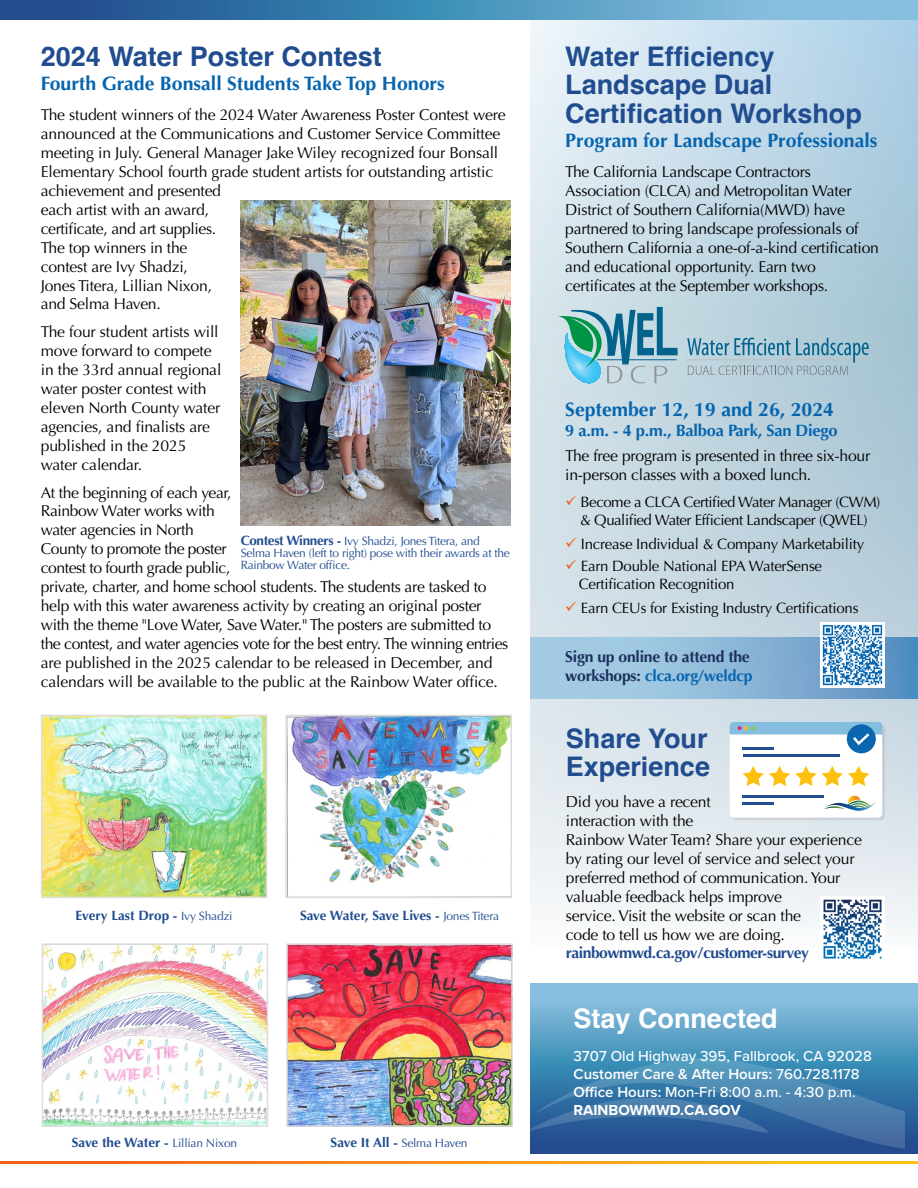
<style>
.page{position:relative;width:918px;height:1188px;background:#fff}
.page>*{position:absolute;margin:0;border:0;box-sizing:border-box;transform-origin:0 0}
.t1{font:700 27px/28.5px "Helvetica";color:#204c90}
.t2{font:700 27px "Helvetica";color:#fff}
.t3{font:700 19.5px "Optima";color:#0665af}
.t4{font:700 16.5px "Optima";letter-spacing:-.015em;color:#0665af}
.t5{font:15.75px/18.9px "Optima";letter-spacing:-.015em;color:#000}
.t6{font:700 15.75px/18.9px "Optima";letter-spacing:-.015em;color:#1d2f5d}
.t7{font:700 15.75px "Optima";letter-spacing:-.03em;color:#204c90}
.t8{font:15px/18px "Optima";letter-spacing:-.015em;color:#000;text-align:center}
.t9{font:500 15px/18px "Proxima Nova";color:#fff}
.t10{font:700 13.5px "Optima";color:#204c90}
.t11{font:12px/12px "Optima";letter-spacing:-.025em;color:#204c90}
.s1{font-weight:700;font-size:13.5px}
.s2{font-weight:400;font-size:12px}
.s3{color:#f16223}
.s4{color:#0665af}
.s5{font-weight:600}
.s6{font-weight:700}
</style>
<div class="page">
<svg style="left:530px;top:19px;width:388px;height:910px;background:#cadce6"></svg>
<img style="left:241px;top:201px;width:270px;height:324px">
<svg style="left:530px;top:638px;width:388px;height:61px;background:#8db8d8"></svg>
<svg style="left:732px;top:724px;width:153px;height:96px"></svg>
<svg style="left:730px;top:722px;width:152px;height:96px"></svg>
<img style="left:820px;top:896px;width:65px;height:63px">
<svg style="left:530px;top:984px;width:388px;height:170px;background:#6da9ce"></svg>
<svg style="left:530px;top:1044px;width:374px;height:107px;background:#3b78a9"></svg>
<img style="left:44px;top:718px;width:220px;height:177px">
<div style="left:41px;top:715px;width:226px;height:183px;border:2px solid #dcddde"></div>
<img style="left:291px;top:718px;width:218px;height:166px">
<div style="left:285px;top:715px;width:227px;height:183px;border:2px solid #dcddde"></div>
<img style="left:45px;top:946px;width:220px;height:178px">
<div style="left:42px;top:943px;width:226px;height:184px;border:2px solid #dcddde"></div>
<img style="left:289px;top:946px;width:221px;height:178px">
<div style="left:286px;top:943px;width:227px;height:184px;border:2px solid #dcddde"></div>
<svg style="left:558px;top:306px;width:120px;height:77px;background:#84bac5"></svg>
<svg style="left:687px;top:338px;width:182px;height:37px;background:#98bac9"></svg>
<svg style="left:0;top:0;width:918px;height:19px;background:#4e8cb9"></svg>
<img style="left:820px;top:623px;width:65px;height:65px">
<h1 class="t1" style="left:41px;top:45px;width:343px">2024 Water Poster Contest</h1>
<p class="t3" style="left:41px;top:72px;width:405px">Fourth Grade Bonsall Students Take Top Honors</p>
<p class="t5" style="left:41px;top:106px;width:466px">The student winners of the 2024 Water Awareness Poster Contest were announced at the Communications and Customer Service Committee meeting in July. General Manager Jake Wiley recognized four Bonsall Elementary School fourth grade student artists for outstanding artistic achievement and presented<br>each artist with an award,<br>certificate, and art supplies.<br>The top winners in the<br>contest are Ivy Shadzi,<br>Jones Titera, Lillian Nixon,<br>and Selma Haven.</p>
<p class="t5" style="left:41px;top:323px;width:182px">The four student artists will move forward to compete in the 33rd annual regional water poster contest with eleven North County water agencies, and finalists are published in the 2025 water calendar.</p>
<p class="t5" style="left:41px;top:483px;width:469px">At the beginning of each year,<br>Rainbow Water works with<br>water agencies in North<br>County to promote the poster<br>contest to fourth grade public,<br>private, charter, and home school students. The students are tasked to help with this water awareness activity by creating an original poster with the theme "Love Water, Save Water." The posters are submitted to the contest, and water agencies vote for the best entry. The winning entries are published in the 2025 calendar to be released in December, and calendars will be available to the public at the Rainbow Water office.</p>
<p class="t11" style="left:241px;top:535px;width:271px"><span class="s1">Contest Winners -</span> Ivy Shadzi, Jones Titera, and<br>Selma Haven (left to right) pose with their awards at the<br>Rainbow Water office.</p>
<p class="t10" style="left:76px;top:908px;width:159px">Every Last Drop - <span class="s2">Ivy Shadzi</span></p>
<p class="t10" style="left:300px;top:908px;width:201px">Save Water, Save Lives - <span class="s2">Jones Titera</span></p>
<p class="t10" style="left:72px;top:1135px;width:167px">Save the Water - <span class="s2">Lillian Nixon</span></p>
<p class="t10" style="left:331px;top:1135px;width:138px">Save It All - <span class="s2">Selma Haven</span></p>
<h1 class="t1" style="left:565px;top:45px;width:298px">Water Efficiency<br>Landscape Dual<br>Certification Workshop</h1>
<p class="t3" style="left:565px;top:129px;width:314px">Program for Landscape Professionals</p>
<p class="t5" style="left:565px;top:163px;width:315px">The California Landscape Contractors Association (CLCA) and Metropolitan Water District of Southern California(MWD) have partnered to bring landscape professionals of Southern California a one-of-a-kind certification and educational opportunity. Earn two certificates at the September workshops.</p>
<p class="t3" style="left:565px;top:398px;width:270px">September 12, 19 and 26, 2024</p>
<p class="t4" style="left:565px;top:421px;width:274px">9 a.m. - 4 p.m., Balboa Park, San Diego</p>
<p class="t5" style="left:565px;top:446px;width:307px">The free program is presented in three six-hour in-person classes with a boxed lunch.</p>
<p class="t8" style="left:565px;top:493px;width:317px"><span class="s3">✓</span> Become a CLCA Certified Water Manager (CWM) &amp; Qualified Water Efficient Landscaper (QWEL)</p>
<p class="t8" style="left:565px;top:535px;width:300px"><span class="s3">✓</span> Increase Individual &amp; Company Marketability</p>
<p class="t8" style="left:579px;top:557px;width:245px;text-align:left;text-indent:-14px"><span class="s3">✓</span> Earn Double National EPA WaterSense<br>Certification Recognition</p>
<p class="t8" style="left:565px;top:599px;width:295px"><span class="s3">✓</span> Earn CEUs for Existing Industry Certifications</p>
<p class="t6" style="left:565px;top:647px;width:189px">Sign up online to attend the workshops: <span class="s4">clca.org/weldcp</span></p>
<h1 class="t1" style="left:566px;top:727px;width:146px">Share Your<br>Experience</h1>
<p class="t5" style="left:566px;top:793px;width:297px">Did you have a recent<br>interaction with the<br>Rainbow Water Team? Share your experience by rating our level of service and select your preferred method of communication. Your valuable feedback helps improve<br>service. Visit the website or scan the<br>code to tell us how we are doing.</p>
<p class="t7" style="left:566px;top:944px;width:245px">rainbowmwd.ca.gov/customer-survey</p>
<h1 class="t2" style="left:573px;top:1002px;width:206px">Stay Connected</h1>
<p class="t9" style="left:573px;top:1047px;width:300px">3707 Old Highway 395, Fallbrook, CA 92028<br><span class="s5">Customer Care &amp; After Hours:</span> 760.728.1178<br><span class="s5">Office Hours:</span> Mon-Fri 8:00 a.m. - 4:30 p.m.<br><span class="s6">RAINBOWMWD.CA.GOV</span></p>
</div>
